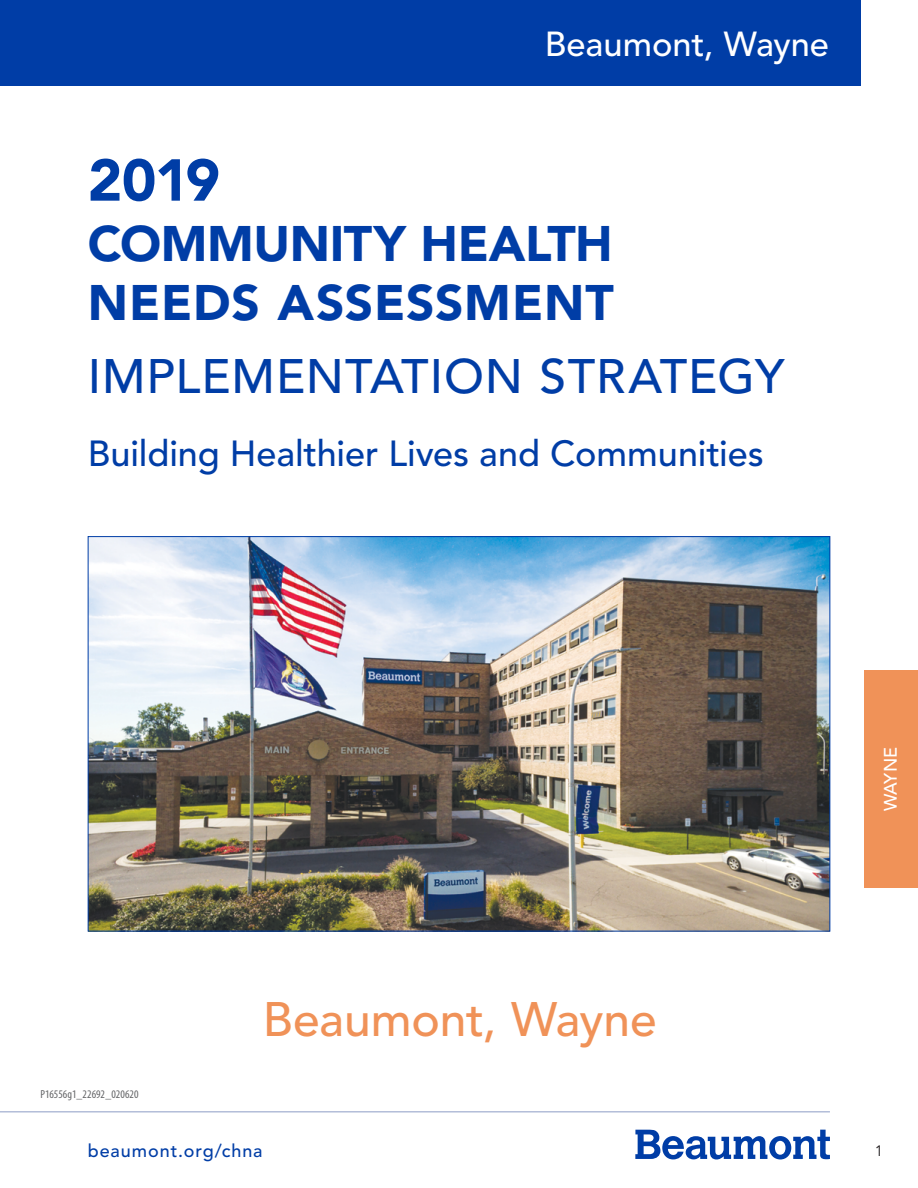
<style>
.page{position:relative;width:918px;height:1188px;background:#fff}
.page>*{position:absolute;margin:0;border:0;box-sizing:border-box;transform-origin:0 0}
.t1{font:900 58.5px "Avenir LT Std";color:#003da6}
.t2{font:900 49.5px/59.8px "Avenir LT Std";letter-spacing:.005em;color:#003da6}
.t3{font:500 48px "Avenir LT Std";letter-spacing:.02em;color:#003da6}
.t4{font:500 48px "Avenir LT Std";letter-spacing:-.005em;color:#f09258}
.t5{font:500 36px "Avenir LT Std";color:#003da6}
.t6{font:500 34.5px "Avenir LT Std";color:#fff}
.t7{font:500 18px "Avenir LT Std";letter-spacing:.055em;color:#003da6}
.t8{font:500 18px "Avenir LT Std";color:#fff}
.t9{font:15px "Avenir LT Std";color:#231f20}
.t10{font:condensed 11.7px "Myriad Pro";letter-spacing:.005em;color:#636466}
</style>
<div class="page">
<svg style="left:635px;top:1130px;width:195px;height:29px"></svg>
<div style="left:0;top:0;width:861px;height:86px;background:#003da6"></div>
<div style="left:864px;top:671px;width:54px;height:217px;background:#f09258"></div>
<hr style="left:0;top:1111px;width:830px;height:1px;background:#8c9cc6">
<img style="left:90px;top:538px;width:738px;height:392px">
<p class="t6" style="left:545px;top:24px;width:286px">Beaumont, Wayne</p>
<h1 class="t1" style="left:88px;top:145px;width:134px">2019</h1>
<h2 class="t2" style="left:88px;top:213px;width:528px">COMMUNITY HEALTH<br>NEEDS ASSESSMENT</h2>
<h3 class="t3" style="left:88px;top:349px;width:698px">IMPLEMENTATION STRATEGY</h3>
<p class="t5" style="left:88px;top:433px;width:678px">Building Healthier Lives and Communities</p>
<p class="t10" style="left:40px;top:1087px;width:100px">P16556g1_22692_020620</p>
<h3 class="t4" style="left:263px;top:992px;width:395px">Beaumont, Wayne</h3>
<p class="t7" style="left:88px;top:1141px;width:176px">beaumont.org/chna</p>
<p class="t8" style="left:880px;top:811px;width:66px;rotate:-90deg">WAYNE</p>
<p class="t9" style="left:875px;top:1142px;width:10px">1</p>
</div>
